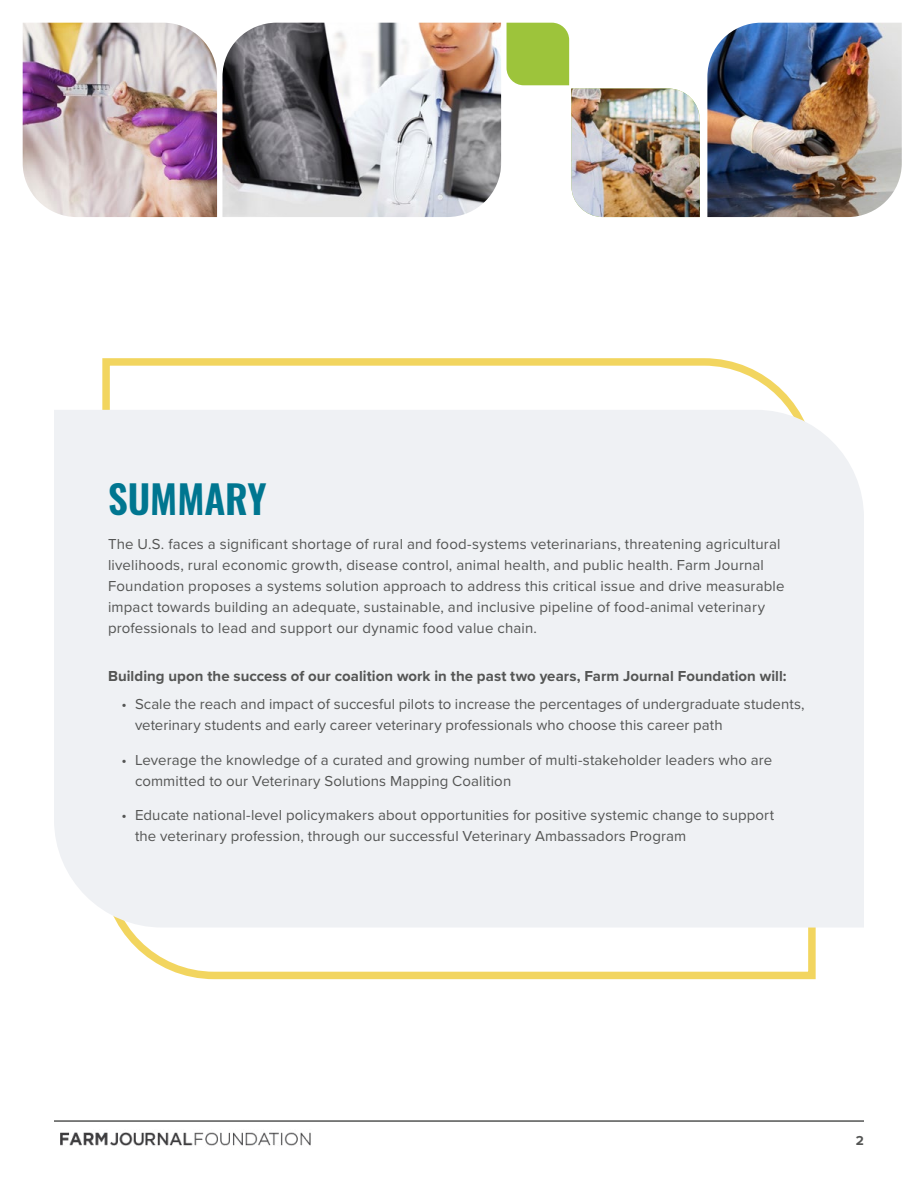
<style>
.page{position:relative;width:918px;height:1188px;background:#fff}
.page>*{position:absolute;margin:0;border:0;box-sizing:border-box;transform-origin:0 0}
.t1{font:39px "Oswald";color:#007690}
.t2{font:15px/21px "Proxima Nova";letter-spacing:.01em;color:#545554}
.t3{font:700 15px "Proxima Nova";letter-spacing:.005em;color:#545554}
.t4{font:700 13.5px "Proxima Nova";color:#545554}
</style>
<div class="page">
<svg style="left:102px;top:358px;width:714px;height:622px"></svg>
<div style="left:54px;top:410px;width:810px;height:518px;background:#eff1f4"></div>
<img style="left:23px;top:23px;width:194px;height:194px">
<svg style="left:507px;top:23px;width:166px;height:66px"></svg>
<img style="left:571px;top:89px;width:129px;height:128px">
<img style="left:222px;top:23px;width:279px;height:194px">
<img style="left:707px;top:23px;width:195px;height:194px">
<hr style="left:54px;top:1120px;width:810px;height:2px;background:#545554">
<img style="left:60px;top:1132px;width:251px;height:14px">
<h1 class="t1" style="left:108px;top:464px;width:160px">SUMMARY</h1>
<p class="t2" style="left:108px;top:533px;width:678px">The U.S. faces a significant shortage of rural and food-systems veterinarians, threatening agricultural livelihoods, rural economic growth, disease control, animal health, and public health. Farm Journal Foundation proposes a systems solution approach to address this critical issue and drive measurable impact towards building an adequate, sustainable, and inclusive pipeline of food-animal veterinary professionals to lead and support our dynamic food value chain.</p>
<p class="t3" style="left:108px;top:665px;width:680px">Building upon the success of our coalition work in the past two years, Farm Journal Foundation will:</p>
<p class="t2" style="left:135px;top:693px;width:671px;text-indent:-14px">• Scale the reach and impact of succesful pilots to increase the percentages of undergraduate students, veterinary students and early career veterinary professionals who choose this career path</p>
<p class="t2" style="left:135px;top:748px;width:639px;text-indent:-14px">• Leverage the knowledge of a curated and growing number of multi-stakeholder leaders who are committed to our Veterinary Solutions Mapping Coalition</p>
<p class="t2" style="left:135px;top:804px;width:641px;text-indent:-14px">• Educate national-level policymakers about opportunities for positive systemic change to support the veterinary profession, through our successful Veterinary Ambassadors Program</p>
<p class="t4" style="left:856px;top:1131px;width:10px">2</p>
</div>
